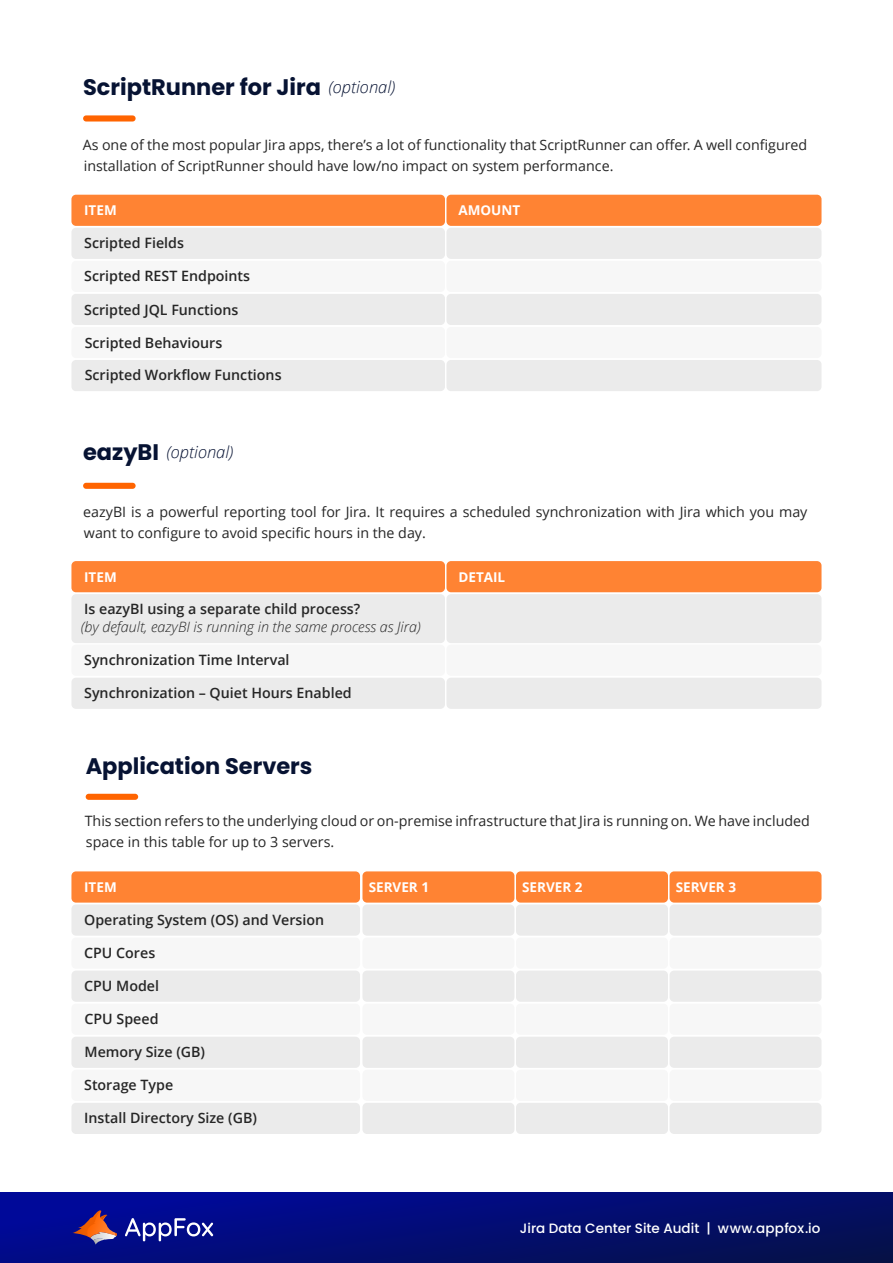
<style>
.page{position:relative;width:893px;height:1263px;background:#fff}
.page>*{position:absolute;margin:0;border:0;box-sizing:border-box;transform-origin:0 0}
.t1{font:700 22.5px "Poppins";color:#071333}
.t2{font:italic 300 16.5px "Open Sans";color:#071333}
.t3{font:14.25px/21px "Open Sans";color:#262626}
.t4{font:600 14.25px "Open Sans";color:#262626}
.t5{font:italic 300 14.25px "Open Sans";color:#262626}
.t6{font:700 13.5px "Open Sans";color:#fff}
.t7{font:500 13.5px "Poppins";color:#fff}
.s1{font-family:"Open Sans";font-weight:300;font-style:italic;font-size:16.5px}
.s2{font-family:"Poppins";font-weight:700;font-style:normal;font-size:22.5px}
</style>
<div class="page">
<svg style="left:0;top:1192px;width:893px;height:71px;background:#020c74"></svg>
<svg style="left:72px;top:1210px;width:45px;height:35px;background:#603b70"></svg>
<svg style="left:125px;top:1218px;width:88px;height:23px"></svg>
<div style="left:83px;top:483px;width:53px;height:6px;background:#ff6400;border-radius:3px"></div>
<div style="left:71px;top:561px;width:374px;height:31px;background:#ff8333;border-radius:4px"></div>
<div style="left:71px;top:594px;width:374px;height:49px;background:#ebebeb;border-radius:4px"></div>
<div style="left:71px;top:678px;width:374px;height:31px;background:#ebebeb;border-radius:4px"></div>
<div style="left:71px;top:645px;width:374px;height:31px;background:#f7f7f7;border-radius:4px"></div>
<div style="left:446px;top:561px;width:375px;height:31px;background:#ff8333;border-radius:4px"></div>
<div style="left:446px;top:594px;width:375px;height:49px;background:#ebebeb;border-radius:4px"></div>
<div style="left:446px;top:678px;width:375px;height:31px;background:#ebebeb;border-radius:4px"></div>
<div style="left:446px;top:645px;width:375px;height:31px;background:#f7f7f7;border-radius:4px"></div>
<div style="left:83px;top:115px;width:53px;height:7px;background:#ff6400;border-radius:3px"></div>
<div style="left:71px;top:195px;width:374px;height:31px;background:#ff8333;border-radius:4px"></div>
<div style="left:71px;top:228px;width:374px;height:31px;background:#ebebeb;border-radius:4px"></div>
<div style="left:71px;top:294px;width:374px;height:31px;background:#ebebeb;border-radius:4px"></div>
<div style="left:71px;top:360px;width:374px;height:31px;background:#ebebeb;border-radius:4px"></div>
<div style="left:71px;top:261px;width:374px;height:31px;background:#f7f7f7;border-radius:4px"></div>
<div style="left:71px;top:327px;width:374px;height:31px;background:#f7f7f7;border-radius:4px"></div>
<div style="left:446px;top:195px;width:375px;height:31px;background:#ff8333;border-radius:4px"></div>
<div style="left:446px;top:228px;width:375px;height:31px;background:#ebebeb;border-radius:4px"></div>
<div style="left:446px;top:294px;width:375px;height:31px;background:#ebebeb;border-radius:4px"></div>
<div style="left:446px;top:360px;width:375px;height:31px;background:#ebebeb;border-radius:4px"></div>
<div style="left:446px;top:261px;width:375px;height:31px;background:#f7f7f7;border-radius:4px"></div>
<div style="left:446px;top:327px;width:375px;height:31px;background:#f7f7f7;border-radius:4px"></div>
<div style="left:71px;top:871px;width:289px;height:31px;background:#ff8333;border-radius:4px"></div>
<div style="left:71px;top:904px;width:289px;height:32px;background:#ebebeb;border-radius:4px"></div>
<div style="left:71px;top:970px;width:289px;height:32px;background:#ebebeb;border-radius:4px"></div>
<div style="left:71px;top:1103px;width:289px;height:31px;background:#ebebeb;border-radius:4px"></div>
<div style="left:71px;top:1037px;width:289px;height:31px;background:#ebebeb;border-radius:4px"></div>
<div style="left:71px;top:937px;width:289px;height:32px;background:#f7f7f7;border-radius:4px"></div>
<div style="left:71px;top:1070px;width:289px;height:31px;background:#f7f7f7;border-radius:4px"></div>
<div style="left:71px;top:1004px;width:289px;height:31px;background:#f7f7f7;border-radius:4px"></div>
<div style="left:362px;top:871px;width:152px;height:31px;background:#ff8333;border-radius:4px"></div>
<div style="left:516px;top:871px;width:152px;height:31px;background:#ff8333;border-radius:4px"></div>
<div style="left:670px;top:871px;width:151px;height:31px;background:#ff8333;border-radius:4px"></div>
<div style="left:362px;top:904px;width:152px;height:32px;background:#ebebeb;border-radius:4px"></div>
<div style="left:516px;top:904px;width:152px;height:32px;background:#ebebeb;border-radius:4px"></div>
<div style="left:670px;top:904px;width:151px;height:32px;background:#ebebeb;border-radius:4px"></div>
<div style="left:362px;top:970px;width:152px;height:32px;background:#ebebeb;border-radius:4px"></div>
<div style="left:362px;top:1103px;width:152px;height:31px;background:#ebebeb;border-radius:4px"></div>
<div style="left:516px;top:970px;width:152px;height:32px;background:#ebebeb;border-radius:4px"></div>
<div style="left:516px;top:1103px;width:152px;height:31px;background:#ebebeb;border-radius:4px"></div>
<div style="left:670px;top:970px;width:151px;height:32px;background:#ebebeb;border-radius:4px"></div>
<div style="left:670px;top:1103px;width:151px;height:31px;background:#ebebeb;border-radius:4px"></div>
<div style="left:362px;top:1037px;width:152px;height:31px;background:#ebebeb;border-radius:4px"></div>
<div style="left:516px;top:1037px;width:152px;height:31px;background:#ebebeb;border-radius:4px"></div>
<div style="left:670px;top:1037px;width:151px;height:31px;background:#ebebeb;border-radius:4px"></div>
<div style="left:362px;top:937px;width:152px;height:32px;background:#f7f7f7;border-radius:4px"></div>
<div style="left:362px;top:1070px;width:152px;height:31px;background:#f7f7f7;border-radius:4px"></div>
<div style="left:516px;top:937px;width:152px;height:32px;background:#f7f7f7;border-radius:4px"></div>
<div style="left:516px;top:1070px;width:152px;height:31px;background:#f7f7f7;border-radius:4px"></div>
<div style="left:670px;top:937px;width:151px;height:32px;background:#f7f7f7;border-radius:4px"></div>
<div style="left:670px;top:1070px;width:151px;height:31px;background:#f7f7f7;border-radius:4px"></div>
<div style="left:362px;top:1004px;width:152px;height:31px;background:#f7f7f7;border-radius:4px"></div>
<div style="left:516px;top:1004px;width:152px;height:31px;background:#f7f7f7;border-radius:4px"></div>
<div style="left:670px;top:1004px;width:151px;height:31px;background:#f7f7f7;border-radius:4px"></div>
<div style="left:86px;top:794px;width:52px;height:6px;background:#ff6400;border-radius:3px"></div>
<h1 class="t1" style="left:83px;top:74px;width:314px">ScriptRunner for Jira <span class="s1">(optional)</span></h1>
<p class="t3" style="left:83px;top:134px;width:726px">As one of the most popular Jira apps, there’s a lot of functionality that ScriptRunner can offer. A well configured installation of ScriptRunner should have low/no impact on system performance.</p>
<p class="t6" style="left:84px;top:201px;width:34px">ITEM</p>
<p class="t4" style="left:84px;top:233px;width:101px">Scripted Fields</p>
<p class="t4" style="left:84px;top:266px;width:167px">Scripted REST Endpoints</p>
<p class="t4" style="left:84px;top:300px;width:156px">Scripted JQL Functions</p>
<p class="t4" style="left:85px;top:333px;width:139px">Scripted Behaviours</p>
<p class="t4" style="left:85px;top:365px;width:198px">Scripted Workflow Functions</p>
<p class="t2" style="left:83px;top:441px;width:152px"><span class="s2">eazyBI</span> (optional)</p>
<p class="t6" style="left:458px;top:201px;width:63px">AMOUNT</p>
<p class="t3" style="left:83px;top:501px;width:726px">eazyBI is a powerful reporting tool for Jira. It requires a scheduled synchronization with Jira which you may want to configure to avoid specific hours in the day.</p>
<p class="t6" style="left:84px;top:567px;width:34px">ITEM</p>
<p class="t4" style="left:84px;top:599px;width:278px">Is eazyBI using a separate child process?</p>
<p class="t5" style="left:81px;top:617px;width:341px">(by default, eazyBI is running in the same process as Jira)</p>
<p class="t4" style="left:84px;top:650px;width:207px">Synchronization Time Interval</p>
<p class="t4" style="left:84px;top:683px;width:269px">Synchronization – Quiet Hours Enabled</p>
<h1 class="t1" style="left:86px;top:753px;width:228px">Application Servers</h1>
<p class="t6" style="left:458px;top:567px;width:48px">DETAIL</p>
<p class="t3" style="left:85px;top:810px;width:727px">This section refers to the underlying cloud or on-premise infrastructure that Jira is running on. We have included space in this table for up to 3 servers.</p>
<p class="t6" style="left:84px;top:878px;width:34px">ITEM</p>
<p class="t4" style="left:84px;top:910px;width:242px">Operating System (OS) and Version</p>
<p class="t4" style="left:84px;top:943px;width:73px">CPU Cores</p>
<p class="t4" style="left:84px;top:976px;width:76px">CPU Model</p>
<p class="t4" style="left:85px;top:1009px;width:76px">CPU Speed</p>
<p class="t4" style="left:85px;top:1042px;width:122px">Memory Size (GB)</p>
<p class="t4" style="left:84px;top:1075px;width:91px">Storage Type</p>
<p class="t4" style="left:84px;top:1108px;width:174px">Install Directory Size (GB)</p>
<p class="t6" style="left:369px;top:878px;width:62px">SERVER 1</p>
<p class="t6" style="left:522px;top:878px;width:62px">SERVER 2</p>
<p class="t6" style="left:676px;top:878px;width:62px">SERVER 3</p>
<p class="t7" style="left:520px;top:1220px;width:302px">Jira Data Center Site Audit | www.appfox.io</p>
</div>
